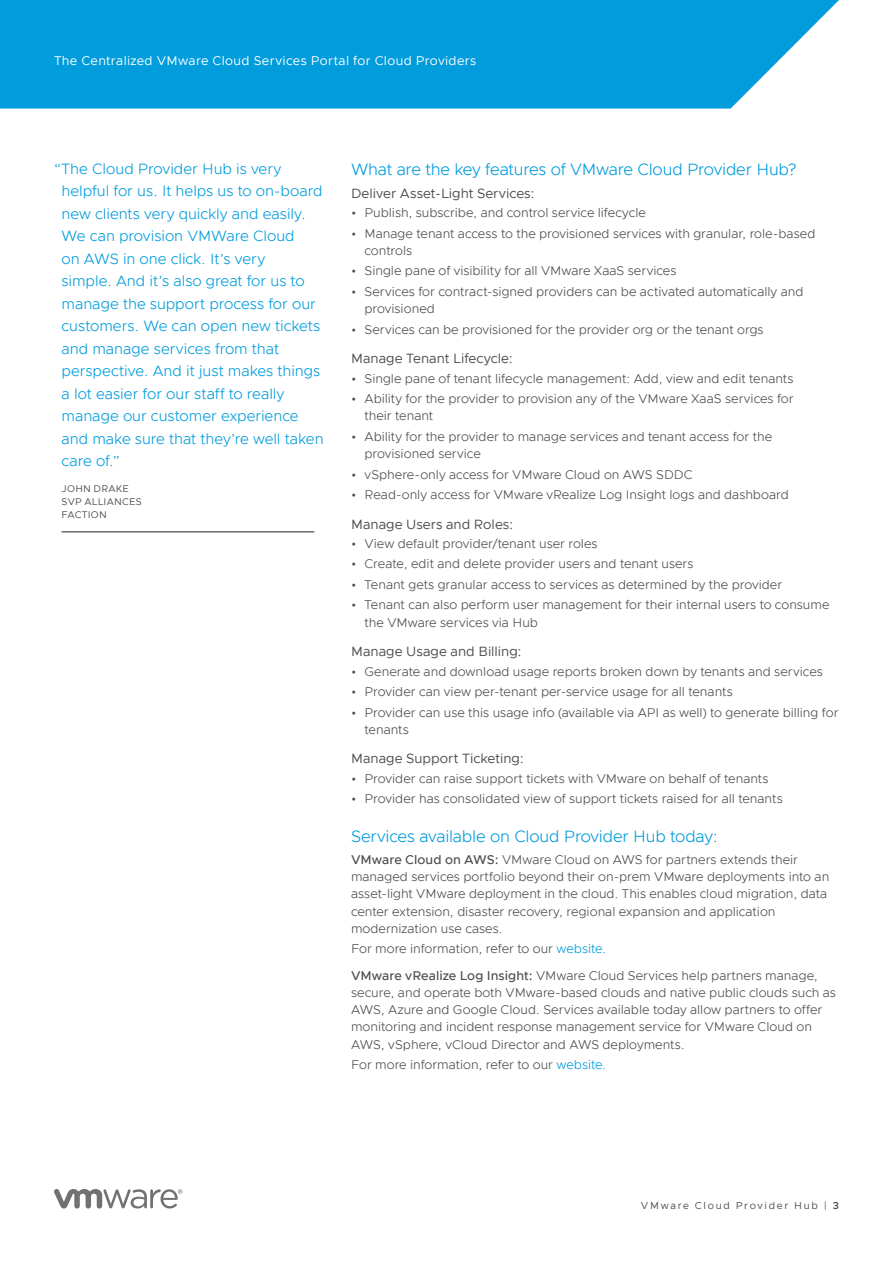
<style>
.page{position:relative;width:893px;height:1263px;background:#fff}
.page>*{position:absolute;margin:0;border:0;box-sizing:border-box;transform-origin:0 0}
._4a__SUBHEAD-1{font:300 16.5px "Metropolis";letter-spacing:-.01em;color:#009cdc}
.t1{font:300 15px/22.5px "Metropolis";color:#009cdc}
._5a_SUBHEAD-2-BLK{font:13.5px "Metropolis";color:#4b4c4d}
._3a__BODY_TEXT{font:300 12.75px/17.2px "Metropolis";color:#4b4c4d}
.FOLIO-WHITE{font:12.75px "Metropolis";letter-spacing:.025em;color:#fff}
.t2{font:10.2px "Metropolis";letter-spacing:.165em;color:#4b4c4d}
._5d__SIDE_QUOTE_ATTR{font:9.75px/12.8px "Metropolis";letter-spacing:.02em;color:#4b4c4d}
.s1{font-weight:500}
.s2{color:#009cdc}
.s3{font-weight:600}
</style>
<div class="page">
<svg style="left:0;top:0;width:839px;height:109px;background:#11a2de"></svg>
<svg style="left:54px;top:1189px;width:129px;height:19px"></svg>
<hr style="left:62px;top:532px;width:252px;height:1px;background:#231f20">
<p class="FOLIO-WHITE" style="left:54px;top:52px;width:424px">The Centralized VMware Cloud Services Portal for Cloud Providers</p>
<p class="t1" style="left:62px;top:157px;width:264px;text-indent:-8px">“The Cloud Provider Hub is very helpful for us. It helps us to on-board new clients very quickly and easily.<br>We can provision VMWare Cloud<br>on AWS in one click. It’s very<br>simple. And it’s also great for us to manage the support process for our customers. We can open new tickets and manage services from that perspective. And it just makes things a lot easier for our staff to really manage our customer experience and make sure that they’re well taken care of.”</p>
<p class="_5d__SIDE_QUOTE_ATTR" style="left:62px;top:482px;width:82px">JOHN DRAKE<br>SVP ALLIANCES<br>FACTION</p>
<p class="_4a__SUBHEAD-1" style="left:351px;top:159px;width:447px">What are the key features of VMware Cloud Provider Hub?</p>
<p class="_5a_SUBHEAD-2-BLK" style="left:351px;top:185px;width:185px">Deliver Asset-Light Services:</p>
<p class="_3a__BODY_TEXT" style="left:351px;top:204px;width:296px">• Publish, subscribe, and control service lifecycle</p>
<p class="_3a__BODY_TEXT" style="left:364px;top:225px;width:452px;text-indent:-14px">• Manage tenant access to the provisioned services with granular, role-based controls</p>
<p class="_3a__BODY_TEXT" style="left:351px;top:262px;width:327px">• Single pane of visibility for all VMware XaaS services</p>
<p class="_3a__BODY_TEXT" style="left:364px;top:283px;width:440px;text-indent:-14px">• Services for contract-signed providers can be activated automatically and provisioned</p>
<p class="_3a__BODY_TEXT" style="left:351px;top:321px;width:414px">• Services can be provisioned for the provider org or the tenant orgs</p>
<p class="_5a_SUBHEAD-2-BLK" style="left:351px;top:350px;width:163px">Manage Tenant Lifecycle:</p>
<p class="_3a__BODY_TEXT" style="left:351px;top:370px;width:444px">• Single pane of tenant lifecycle management: Add, view and edit tenants</p>
<p class="_3a__BODY_TEXT" style="left:364px;top:390px;width:431px;text-indent:-14px">• Ability for the provider to provision any of the VMware XaaS services for their tenant</p>
<p class="_3a__BODY_TEXT" style="left:364px;top:428px;width:409px;text-indent:-14px">• Ability for the provider to manage services and tenant access for the provisioned service</p>
<p class="_3a__BODY_TEXT" style="left:351px;top:465px;width:343px">• vSphere-only access for VMware Cloud on AWS SDDC</p>
<p class="_3a__BODY_TEXT" style="left:351px;top:486px;width:439px">• Read-only access for VMware vRealize Log Insight logs and dashboard</p>
<p class="_5a_SUBHEAD-2-BLK" style="left:351px;top:515px;width:164px">Manage Users and Roles:</p>
<p class="_3a__BODY_TEXT" style="left:351px;top:535px;width:248px">• View default provider/tenant user roles</p>
<p class="_3a__BODY_TEXT" style="left:351px;top:555px;width:344px">• Create, edit and delete provider users and tenant users</p>
<p class="_3a__BODY_TEXT" style="left:351px;top:576px;width:433px">• Tenant gets granular access to services as determined by the provider</p>
<p class="_3a__BODY_TEXT" style="left:364px;top:596px;width:466px;text-indent:-14px">• Tenant can also perform user management for their internal users to consume the VMware services via Hub</p>
<p class="_5a_SUBHEAD-2-BLK" style="left:351px;top:643px;width:172px">Manage Usage and Billing:</p>
<p class="_3a__BODY_TEXT" style="left:351px;top:662px;width:473px">• Generate and download usage reports broken down by tenants and services</p>
<p class="_3a__BODY_TEXT" style="left:351px;top:683px;width:383px">• Provider can view per-tenant per-service usage for all tenants</p>
<p class="_3a__BODY_TEXT" style="left:364px;top:703px;width:476px;text-indent:-14px">• Provider can use this usage info (available via API as well) to generate billing for tenants</p>
<p class="_5a_SUBHEAD-2-BLK" style="left:351px;top:750px;width:174px">Manage Support Ticketing:</p>
<p class="_3a__BODY_TEXT" style="left:351px;top:770px;width:419px">• Provider can raise support tickets with VMware on behalf of tenants</p>
<p class="_3a__BODY_TEXT" style="left:351px;top:790px;width:433px">• Provider has consolidated view of support tickets raised for all tenants</p>
<p class="_4a__SUBHEAD-1" style="left:351px;top:826px;width:368px">Services available on Cloud Provider Hub today:</p>
<p class="_3a__BODY_TEXT" style="left:351px;top:851px;width:480px"><span class="s1">VMware Cloud on AWS:</span> VMware Cloud on AWS for partners extends their managed services portfolio beyond their on-prem VMware deployments into an asset-light VMware deployment in the cloud. This enables cloud migration, data center extension, disaster recovery, regional expansion and application modernization use cases.</p>
<p class="_3a__BODY_TEXT" style="left:351px;top:940px;width:257px">For more information, refer to our <span class="s2">website.</span></p>
<p class="_3a__BODY_TEXT" style="left:351px;top:966px;width:486px"><span class="s1">VMware vRealize Log Insight:</span> VMware Cloud Services help partners manage, secure, and operate both VMware-based clouds and native public clouds such as AWS, Azure and Google Cloud. Services available today allow partners to offer monitoring and incident response management service for VMware Cloud on AWS, vSphere, vCloud Director and AWS deployments.</p>
<p class="_3a__BODY_TEXT" style="left:351px;top:1056px;width:257px">For more information, refer to our <span class="s2">website.</span></p>
<p class="t2" style="left:641px;top:1199px;width:200px">VMware Cloud Provider Hub | <span class="s3">3</span></p>
</div>
